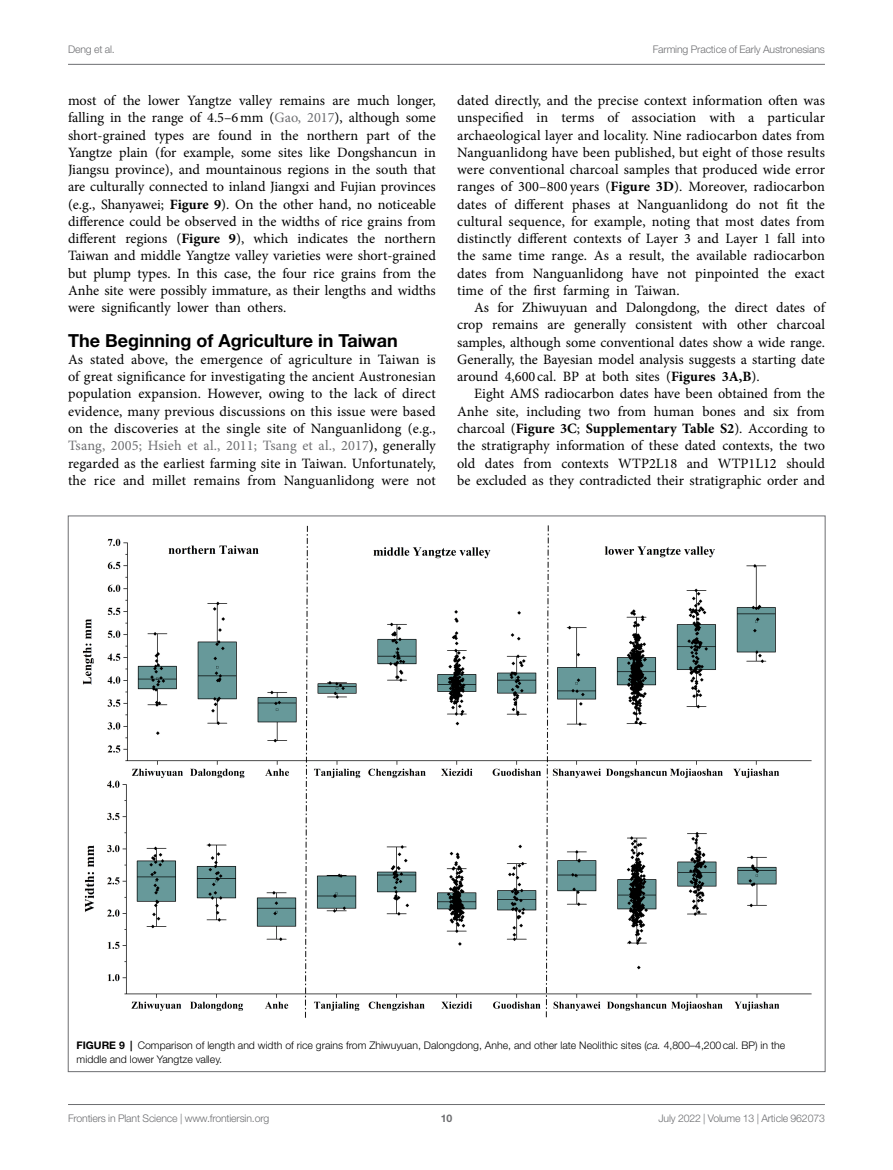
<style>
.page{position:relative;width:893px;height:1170px;background:#fff}
.page>*{position:absolute;margin:0;border:0;box-sizing:border-box;transform-origin:0 0}
.HEAD_2{font:700 18px "Helvetica Neue LT Std";color:#000}
.TEXT{font:14.25px/17.2px "Minion Pro";color:#000;text-align:justify}
.TEXT_FLUSH{font:14.25px/17.2px "Minion Pro";letter-spacing:.005em;color:#000;text-align:justify}
.FIG_LEG{font:300 10.5px/14.2px "Helvetica Neue LT Std";color:#000}
.t1{font:300 10.5px "Helvetica Neue LT Std";letter-spacing:-.015em;color:#6d6e71}
.t2{font:700 10.5px "Helvetica Neue LT Std";color:#6d6e71}
.s1{color:#6d6e71}
.s2{font-weight:700}
.s3{font-style:italic}
</style>
<div class="page">
<hr style="left:68px;top:64px;width:757px;height:1px;background:#6d6e71">
<hr style="left:68px;top:1104px;width:757px;height:1px;background:#6d6e71">
<img style="left:83px;top:525px;width:729px;height:493px">
<p class="t1" style="left:68px;top:42px;width:48px">Deng et al.</p>
<p class="t1" style="left:653px;top:42px;width:174px">Farming Practice of Early Austronesians</p>
<p class="TEXT" style="left:68px;top:92px;width:369px">most of the lower Yangtze valley remains are much longer, falling in the range of 4.5–6mm (<span class="s1">Gao, 2017</span>), although some short-grained types are found in the northern part of the Yangtze plain (for example, some sites like Dongshancun in Jiangsu province), and mountainous regions in the south that are culturally connected to inland Jiangxi and Fujian provinces (e.g., Shanyawei; <span class="s2">Figure 9</span>). On the other hand, no noticeable difference could be observed in the widths of rice grains from different regions (<span class="s2">Figure 9</span>), which indicates the northern Taiwan and middle Yangtze valley varieties were short-grained but plump types. In this case, the four rice grains from the Anhe site were possibly immature, as their lengths and widths were significantly lower than others.</p>
<p class="HEAD_2" style="left:68px;top:329px;width:331px">The Beginning of Agriculture in Taiwan</p>
<p class="TEXT_FLUSH" style="left:68px;top:351px;width:369px">As stated above, the emergence of agriculture in Taiwan is of great significance for investigating the ancient Austronesian population expansion. However, owing to the lack of direct evidence, many previous discussions on this issue were based on the discoveries at the single site of Nanguanlidong (e.g., <span class="s1">Tsang, 2005; Hsieh et al., 2011; Tsang et al., 2017</span>), generally regarded as the earliest farming site in Taiwan. Unfortunately, the rice and millet remains from Nanguanlidong were not</p>
<p class="TEXT_FLUSH" style="left:457px;top:92px;width:369px">dated directly, and the precise context information often was unspecified in terms of association with a particular archaeological layer and locality. Nine radiocarbon dates from Nanguanlidong have been published, but eight of those results were conventional charcoal samples that produced wide error ranges of 300–800 years (<span class="s2">Figure 3D</span>). Moreover, radiocarbon dates of different phases at Nanguanlidong do not fit the cultural sequence, for example, noting that most dates from distinctly different contexts of Layer 3 and Layer 1 fall into the same time range. As a result, the available radiocarbon dates from Nanguanlidong have not pinpointed the exact time of the first farming in Taiwan.</p>
<p class="TEXT" style="left:457px;top:299px;width:369px;text-indent:17px">As for Zhiwuyuan and Dalongdong, the direct dates of crop remains are generally consistent with other charcoal samples, although some conventional dates show a wide range.<br>Generally, the Bayesian model analysis suggests a starting date around 4,600 cal. BP at both sites (<span class="s2">Figures 3A,B</span>).</p>
<p class="TEXT" style="left:457px;top:385px;width:369px;text-indent:17px">Eight AMS radiocarbon dates have been obtained from the Anhe site, including two from human bones and six from charcoal (<span class="s2">Figure 3C</span>; <span class="s2">Supplementary Table S2</span>). According to the stratigraphy information of these dated contexts, the two old dates from contexts WTP2L18 and WTP1L12 should be excluded as they contradicted their stratigraphic order and</p>
<p class="FIG_LEG" style="left:77px;top:1037px;width:710px"><span class="s2">FIGURE 9 |</span> Comparison of length and width of rice grains from Zhiwuyuan, Dalongdong, Anhe, and other late Neolithic sites (<span class="s3">ca.</span> 4,800–4,200cal. BP) in the middle and lower Yangtze valley.</p>
<p class="t1" style="left:68px;top:1111px;width:203px">Frontiers in Plant Science | www.frontiersin.org</p>
<p class="t2" style="left:441px;top:1111px;width:13px">10</p>
<p class="t1" style="left:658px;top:1111px;width:168px">July 2022 | Volume 13 | Article 962073</p>
</div>
